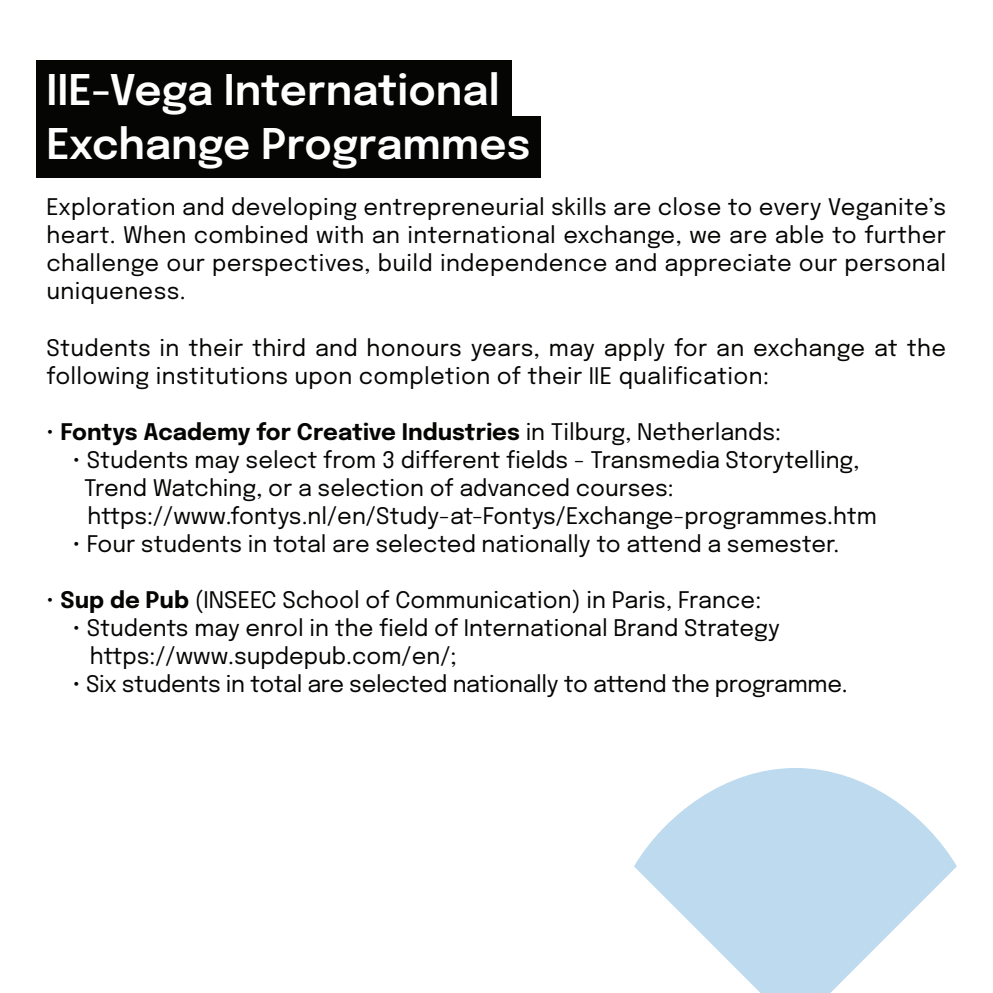
<style>
.page{position:relative;width:993px;height:993px;background:#fff}
.page>*{position:absolute;margin:0;border:0;box-sizing:border-box;transform-origin:0 0}
.t1{font:600 42px/54.2px "Epilogue";color:#fff}
.t2{font:22.75px/28px "Epilogue";color:#050504}
.t3{font:700 22.75px "Epilogue";color:#050504}
.s1{font-weight:400}
.s2{font-weight:700}
</style>
<div class="page">
<svg style="left:634px;top:768px;width:322px;height:224px;fill:#bddaef"></svg>
<div style="left:36px;top:60px;width:475px;height:62px;background:#050504"></div>
<div style="left:36px;top:116px;width:504px;height:62px;background:#050504"></div>
<h1 class="t1" style="left:46px;top:60px;width:485px">IIE-Vega International<br>Exchange Programmes</h1>
<p class="t2" style="left:46px;top:192px;width:900px;text-align:justify">Exploration and developing entrepreneurial skills are close to every Veganite’s heart. When combined with an international exchange, we are able to further challenge our perspectives, build independence and appreciate our personal uniqueness.</p>
<p class="t2" style="left:46px;top:332px;width:900px">Students in their third and honours years, may apply for an exchange at the following institutions upon completion of their IIE qualification:</p>
<p class="t3" style="left:46px;top:415px;width:736px"><span class="s1">•</span> Fontys Academy for Creative Industries <span class="s1">in Tilburg, Netherlands:</span></p>
<p class="t2" style="left:84px;top:444px;width:794px;text-indent:-11px">• Students may select from 3 different fields - Transmedia Storytelling,<br>Trend Watching, or a selection of advanced courses: https://www.fontys.nl/en/Study-at-Fontys/Exchange-programmes.htm</p>
<p class="t2" style="left:73px;top:528px;width:768px">• Four students in total are selected nationally to attend a semester.</p>
<p class="t2" style="left:46px;top:584px;width:716px">• <span class="s2">Sup de Pub</span> (INSEEC School of Communication) in Paris, France:</p>
<p class="t2" style="left:90px;top:612px;width:691px;text-indent:-17px">• Students may enrol in the field of International Brand Strategy https://www.supdepub.com/en/;</p>
<p class="t2" style="left:73px;top:668px;width:776px">• Six students in total are selected nationally to attend the programme.</p>
</div>
